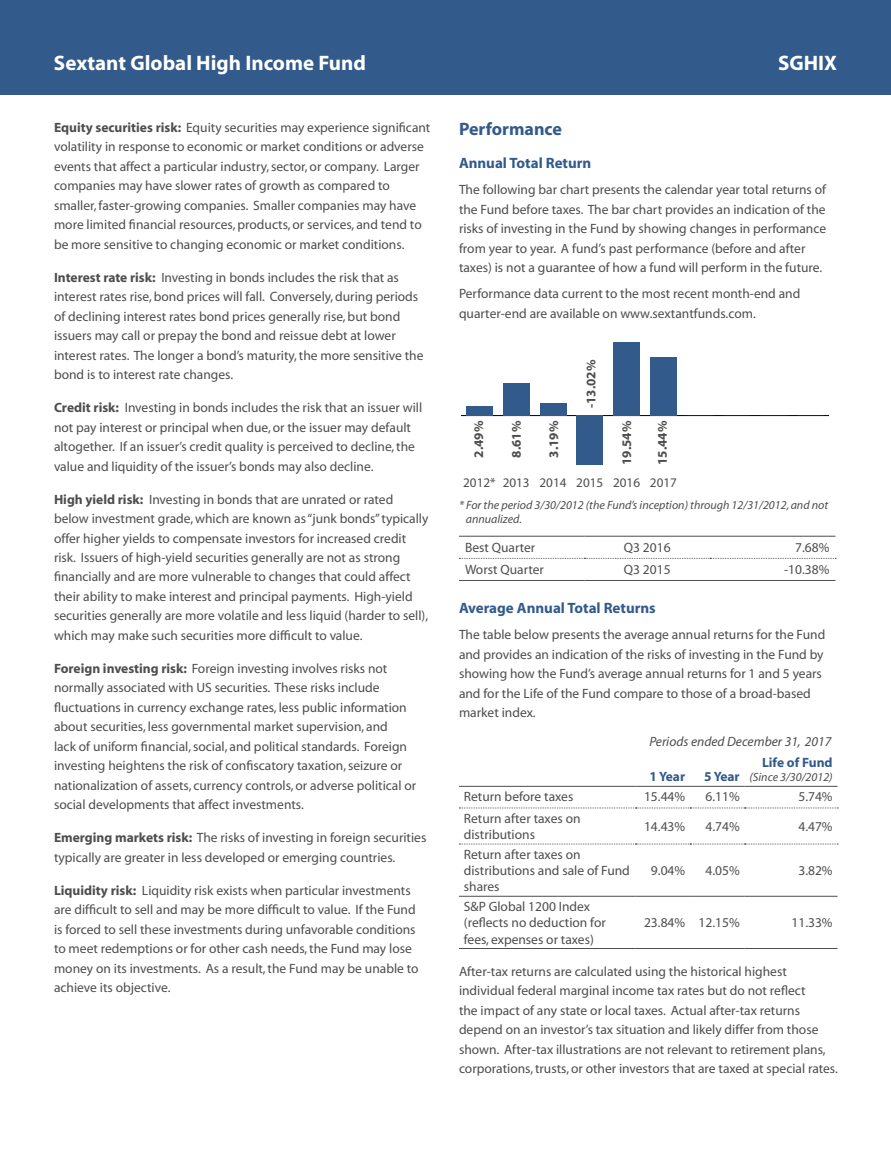
<style>
.page{position:relative;width:891px;height:1161px;background:#fff}
.page>*{position:absolute;margin:0;border:0;box-sizing:border-box;transform-origin:0 0}
.t1{font:700 21px "Myriad";color:#fff}
.t2{font:700 18px "Myriad";color:#325a8b}
.t3{font:700 15px "Myriad";color:#325a8b}
.t4{font:13.5px/19.5px "Myriad";color:#4d4d4f}
.t5{font:italic 13.5px "Myriad";color:#4d4d4f}
.t6{font:700 13.5px "Myriad";color:#325a8b}
.t7{font:700 13.2px "Myriad";color:#4d4d4f}
.t8{font:13.2px "Myriad";color:#4d4d4f}
.t9{font:italic 12px/14.4px "Myriad";color:#4d4d4f}
.t10{font:italic 9.9px "Myriad";color:#4d4d4f}
.s1{font-weight:700}
</style>
<div class="page">
<div style="left:0;top:0;width:891px;height:94px;background:#325a8b"></div>
<hr style="left:461px;top:415px;width:368px;height:1px;background:#000">
<div style="left:466px;top:406px;width:27px;height:10px;background:#325a8b"></div>
<div style="left:503px;top:383px;width:26px;height:33px;background:#325a8b"></div>
<div style="left:540px;top:404px;width:26px;height:12px;background:#325a8b"></div>
<div style="left:577px;top:416px;width:26px;height:49px;background:#325a8b"></div>
<div style="left:613px;top:342px;width:27px;height:74px;background:#325a8b"></div>
<div style="left:650px;top:357px;width:27px;height:59px;background:#325a8b"></div>
<hr style="left:459px;top:536px;width:126px;height:1px;background:#4d4d4f">
<hr style="left:585px;top:536px;width:125px;height:1px;background:#4d4d4f">
<hr style="left:710px;top:536px;width:126px;height:1px;background:#4d4d4f">
<hr style="left:459px;top:580px;width:126px;height:1px;background:#4d4d4f">
<hr style="left:585px;top:580px;width:125px;height:1px;background:#4d4d4f">
<hr style="left:710px;top:580px;width:126px;height:1px;background:#4d4d4f">
<svg style="left:459px;top:558px;width:377px;height:1px"></svg>
<hr style="left:459px;top:786px;width:177px;height:1px;background:#4d4d4f">
<hr style="left:636px;top:786px;width:54px;height:1px;background:#4d4d4f">
<hr style="left:690px;top:786px;width:55px;height:1px;background:#4d4d4f">
<hr style="left:745px;top:786px;width:93px;height:1px;background:#4d4d4f">
<hr style="left:459px;top:896px;width:177px;height:1px;background:#4d4d4f">
<hr style="left:636px;top:896px;width:54px;height:1px;background:#4d4d4f">
<hr style="left:690px;top:896px;width:55px;height:1px;background:#4d4d4f">
<hr style="left:745px;top:896px;width:93px;height:1px;background:#4d4d4f">
<hr style="left:459px;top:948px;width:177px;height:1px;background:#4d4d4f">
<hr style="left:636px;top:948px;width:54px;height:1px;background:#4d4d4f">
<hr style="left:690px;top:948px;width:55px;height:1px;background:#4d4d4f">
<hr style="left:745px;top:948px;width:93px;height:1px;background:#4d4d4f">
<svg style="left:459px;top:808px;width:379px;height:1px"></svg>
<svg style="left:459px;top:844px;width:379px;height:1px"></svg>
<h1 class="t1" style="left:54px;top:52px;width:313px">Sextant Global High Income Fund</h1>
<h1 class="t1" style="left:778px;top:52px;width:60px">SGHIX</h1>
<p class="t4" style="left:54px;top:118px;width:378px"><span class="s1">Equity securities risk:</span> Equity securities may experience significant volatility in response to economic or market conditions or adverse events that affect a particular industry, sector, or company. Larger companies may have slower rates of growth as compared to smaller, faster-growing companies. Smaller companies may have more limited financial resources, products, or services, and tend to be more sensitive to changing economic or market conditions.</p>
<p class="t4" style="left:54px;top:268px;width:371px"><span class="s1">Interest rate risk:</span> Investing in bonds includes the risk that as interest rates rise, bond prices will fall. Conversely, during periods of declining interest rates bond prices generally rise, but bond issuers may call or prepay the bond and reissue debt at lower interest rates. The longer a bond’s maturity, the more sensitive the bond is to interest rate changes.</p>
<p class="t4" style="left:54px;top:398px;width:370px"><span class="s1">Credit risk:</span> Investing in bonds includes the risk that an issuer will not pay interest or principal when due, or the issuer may default altogether. If an issuer’s credit quality is perceived to decline, the value and liquidity of the issuer’s bonds may also decline.</p>
<p class="t4" style="left:54px;top:490px;width:376px"><span class="s1">High yield risk:</span> Investing in bonds that are unrated or rated below investment grade, which are known as “junk bonds” typically offer higher yields to compensate investors for increased credit risk. Issuers of high-yield securities generally are not as strong financially and are more vulnerable to changes that could affect their ability to make interest and principal payments. High-yield securities generally are more volatile and less liquid (harder to sell), which may make such securities more difficult to value.</p>
<p class="t4" style="left:54px;top:659px;width:364px"><span class="s1">Foreign investing risk:</span> Foreign investing involves risks not normally associated with US securities. These risks include fluctuations in currency exchange rates, less public information about securities, less governmental market supervision, and<br>lack of uniform financial, social, and political standards. Foreign investing heightens the risk of confiscatory taxation, seizure or nationalization of assets, currency controls, or adverse political or social developments that affect investments.</p>
<p class="t4" style="left:54px;top:829px;width:374px"><span class="s1">Emerging markets risk:</span> The risks of investing in foreign securities typically are greater in less developed or emerging countries.</p>
<p class="t4" style="left:54px;top:881px;width:366px"><span class="s1">Liquidity risk:</span> Liquidity risk exists when particular investments are difficult to sell and may be more difficult to value. If the Fund is forced to sell these investments during unfavorable conditions to meet redemptions or for other cash needs, the Fund may lose money on its investments. As a result, the Fund may be unable to achieve its objective.</p>
<h2 class="t2" style="left:459px;top:120px;width:105px">Performance</h2>
<p class="t3" style="left:459px;top:155px;width:134px">Annual Total Return</p>
<p class="t4" style="left:459px;top:181px;width:369px">The following bar chart presents the calendar year total returns of the Fund before taxes. The bar chart provides an indication of the risks of investing in the Fund by showing changes in performance from year to year. A fund’s past performance (before and after taxes) is not a guarantee of how a fund will perform in the future.</p>
<p class="t4" style="left:459px;top:285px;width:343px">Performance data current to the most recent month-end and quarter-end are available on www.sextantfunds.com.</p>
<p class="t7" style="left:584px;top:408px;width:50px;rotate:-90deg">-13.02%</p>
<p class="t7" style="left:620px;top:465px;width:46px;rotate:-90deg">19.54%</p>
<p class="t7" style="left:656px;top:465px;width:46px;rotate:-90deg">15.44%</p>
<p class="t9" style="left:466px;top:498px;width:364px;text-indent:-7px">* For the period 3/30/2012 (the Fund’s inception) through 12/31/2012, and not annualized.</p>
<p class="t4" style="left:465px;top:539px;width:72px">Best Quarter</p>
<p class="t4" style="left:624px;top:539px;width:48px">Q3 2016</p>
<p class="t4" style="left:795px;top:539px;width:36px">7.68%</p>
<p class="t4" style="left:465px;top:561px;width:81px">Worst Quarter</p>
<p class="t4" style="left:624px;top:561px;width:48px">Q3 2015</p>
<p class="t4" style="left:784px;top:561px;width:47px">-10.38%</p>
<p class="t3" style="left:459px;top:600px;width:198px">Average Annual Total Returns</p>
<p class="t4" style="left:459px;top:626px;width:368px">The table below presents the average annual returns for the Fund and provides an indication of the risks of investing in the Fund by showing how the Fund’s average annual returns for 1 and 5 years and for the Life of the Fund compare to those of a broad-based market index.</p>
<p class="t5" style="left:649px;top:735px;width:184px">Periods ended December 31, 2017</p>
<p class="t6" style="left:650px;top:770px;width:37px">1 Year</p>
<p class="t6" style="left:704px;top:770px;width:37px">5 Year</p>
<p class="t7" style="left:472px;top:458px;width:38px;rotate:-90deg">2.49%</p>
<p class="t7" style="left:510px;top:458px;width:38px;rotate:-90deg">8.61%</p>
<p class="t10" style="left:463px;top:493px;width:353px">* For the period 3/30/2012 (the Fund’s inception) through 12/31/2012, and not annualized.</p>
<p class="t7" style="left:547px;top:458px;width:38px;rotate:-90deg">3.19%</p>
<p class="t8" style="left:463px;top:476px;width:215px">2012* 2013 2014 2015 2016 2017</p>
<p class="t6" style="left:762px;top:756px;width:72px">Life of Fund</p>
<p class="t9" style="left:750px;top:771px;width:85px">(Since 3/30/2012)</p>
<p class="t4" style="left:464px;top:788px;width:111px">Return before taxes</p>
<p class="t4" style="left:644px;top:788px;width:43px">15.44%</p>
<p class="t4" style="left:706px;top:788px;width:36px">6.11%</p>
<p class="t4" style="left:798px;top:788px;width:36px">5.74%</p>
<p class="t4" style="left:464px;top:811px;width:118px;line-height:16.2px">Return after taxes on distributions</p>
<p class="t4" style="left:644px;top:817px;width:43px">14.43%</p>
<p class="t4" style="left:706px;top:817px;width:36px">4.74%</p>
<p class="t4" style="left:798px;top:817px;width:36px">4.47%</p>
<p class="t4" style="left:464px;top:847px;width:168px;line-height:16.2px">Return after taxes on distributions and sale of Fund shares</p>
<p class="t4" style="left:651px;top:862px;width:36px">9.04%</p>
<p class="t4" style="left:706px;top:862px;width:36px">4.05%</p>
<p class="t4" style="left:798px;top:862px;width:36px">3.82%</p>
<p class="t4" style="left:464px;top:899px;width:144px;line-height:16.2px">S&amp;P Global 1200 Index (reflects no deduction for fees, expenses or taxes)</p>
<p class="t4" style="left:644px;top:914px;width:97px">23.84% 12.15%</p>
<p class="t4" style="left:791px;top:914px;width:43px">11.33%</p>
<p class="t4" style="left:459px;top:962px;width:381px">After-tax returns are calculated using the historical highest individual federal marginal income tax rates but do not reflect<br>the impact of any state or local taxes. Actual after-tax returns depend on an investor’s tax situation and likely differ from those shown. After-tax illustrations are not relevant to retirement plans, corporations, trusts, or other investors that are taxed at special rates.</p>
</div>
